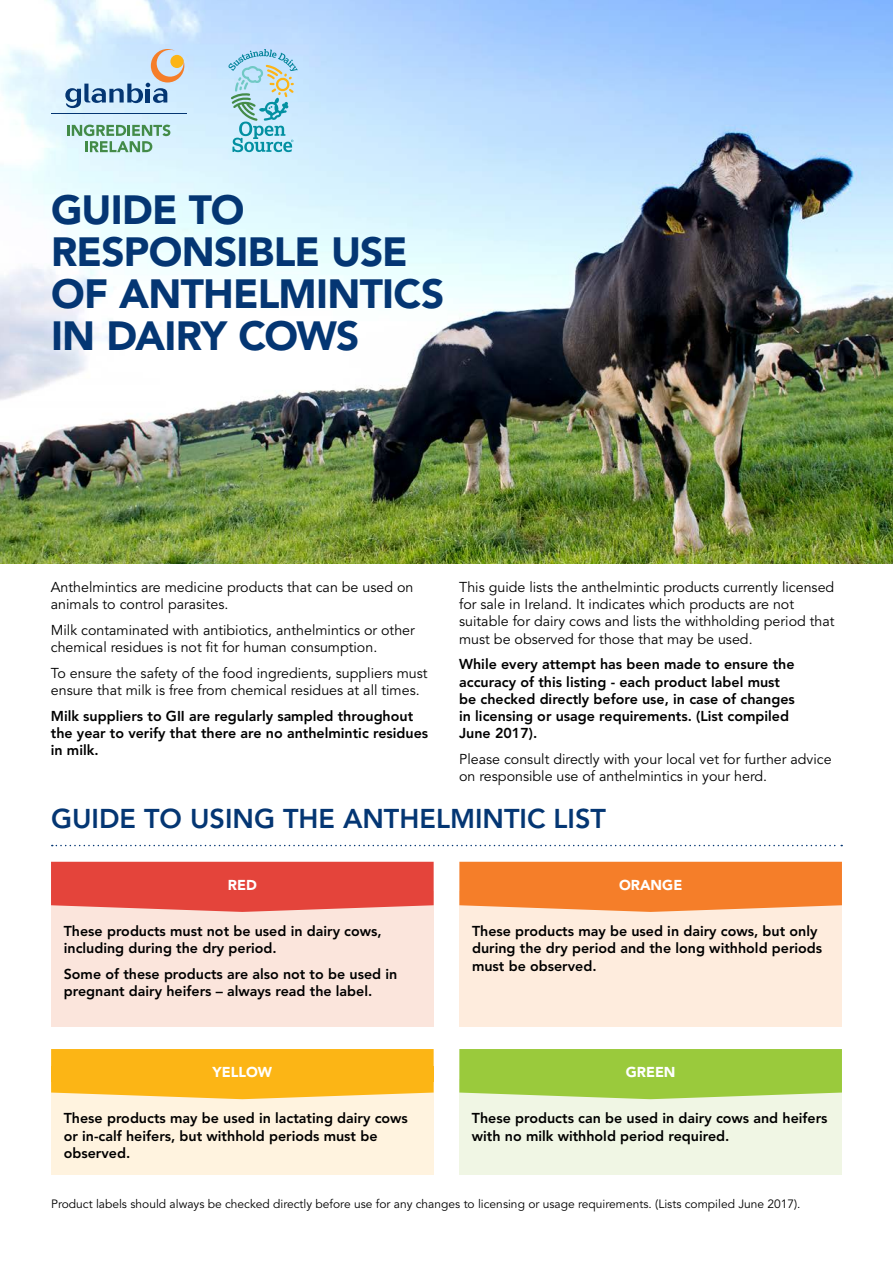
<style>
.page{position:relative;width:893px;height:1263px;background:#fff}
.page>*{position:absolute;margin:0;border:0;box-sizing:border-box;transform-origin:0 0}
.t1{font:900 40.5px/42px "Avenir LT Std";letter-spacing:-.02em;color:#043673}
.t2{font:800 27px "Avenir LT Std";color:#043673}
.Body{font:800 14.25px/17.2px "Avenir LT Std";color:#000}
.Body-2{font:14.25px/17.2px "Avenir LT Std";color:#000}
.t3{font:900 14.25px "Avenir LT Std";color:#fff}
.Table_Body{font:12px "Avenir LT Std";color:#000}
</style>
<div class="page">
<img style="left:0;top:0;width:893px;height:563px">
<svg style="left:52px;top:845px;width:790px;height:1px"></svg>
<div style="left:51px;top:891px;width:383px;height:135px;background:#fbe5dc"></div>
<div style="left:459px;top:891px;width:383px;height:135px;background:#feecdd"></div>
<div style="left:51px;top:1079px;width:383px;height:95px;background:#fff3df"></div>
<div style="left:459px;top:1079px;width:383px;height:95px;background:#f0f6e4"></div>
<svg style="left:51px;top:862px;width:383px;height:50px;background:#e54f46"></svg>
<svg style="left:459px;top:862px;width:383px;height:50px;background:#f58535"></svg>
<svg style="left:51px;top:1049px;width:383px;height:50px;background:#fcba27"></svg>
<div style="left:51px;top:1066px;width:383px;height:16px;background:#fcb515"></div>
<svg style="left:459px;top:1049px;width:383px;height:50px;background:#9fcc46"></svg>
<svg style="left:228px;top:49px;width:70px;height:103px;background:#a7d5e1"></svg>
<svg style="left:67px;top:125px;width:103px;height:27px;background:#a4cdbb"></svg>
<hr style="left:51px;top:114px;width:135px;height:1px;background:#043673">
<svg style="left:65px;top:49px;width:119px;height:59px;background:#b9cfe2"></svg>
<div style="left:170px;top:55px;width:14px;height:13px;background:#fcb515;border-radius:50%"></div>
<p class="t1" style="left:51px;top:189px;width:395px">GUIDE TO<br>RESPONSIBLE USE<br>OF ANTHELMINTICS<br>IN DAIRY COWS</p>
<p class="Body-2" style="left:51px;top:579px;width:364px">Anthelmintics are medicine products that can be used on animals to control parasites.</p>
<p class="Body-2" style="left:51px;top:622px;width:366px">Milk contaminated with antibiotics, anthelmintics or other chemical residues is not fit for human consumption.</p>
<p class="Body-2" style="left:51px;top:665px;width:378px">To ensure the safety of the food ingredients, suppliers must ensure that milk is free from chemical residues at all times.</p>
<p class="Body" style="left:51px;top:707px;width:379px">Milk suppliers to GII are regularly sampled throughout the year to verify that there are no anthelmintic residues in milk.</p>
<p class="Body-2" style="left:459px;top:579px;width:377px">This guide lists the anthelmintic products currently licensed for sale in Ireland. It indicates which products are not suitable for dairy cows and lists the withholding period that must be observed for those that may be used.</p>
<p class="Body" style="left:459px;top:656px;width:337px">While every attempt has been made to ensure the accuracy of this listing - each product label must be checked directly before use, in case of changes in licensing or usage requirements. (List compiled June 2017).</p>
<p class="Body-2" style="left:459px;top:751px;width:374px">Please consult directly with your local vet for further advice on responsible use of anthelmintics in your herd.</p>
<h2 class="t2" style="left:51px;top:802px;width:556px">GUIDE TO USING THE ANTHELMINTIC LIST</h2>
<p class="t3" style="left:228px;top:876px;width:31px">RED</p>
<p class="t3" style="left:619px;top:876px;width:65px">ORANGE</p>
<p class="Body" style="left:64px;top:923px;width:319px">These products must not be used in dairy cows, including during the dry period.</p>
<p class="Body" style="left:64px;top:966px;width:335px">Some of these products are also not to be used in pregnant dairy heifers – always read the label.</p>
<p class="Body" style="left:472px;top:923px;width:352px">These products may be used in dairy cows, but only during the dry period and the long withhold periods must be observed.</p>
<p class="t3" style="left:213px;top:1063px;width:61px">YELLOW</p>
<p class="t3" style="left:626px;top:1063px;width:51px">GREEN</p>
<p class="Body" style="left:64px;top:1110px;width:346px">These products may be used in lactating dairy cows or in-calf heifers, but withhold periods must be observed.</p>
<p class="Body" style="left:472px;top:1110px;width:357px">These products can be used in dairy cows and heifers with no milk withhold period required.</p>
<p class="Table_Body" style="left:51px;top:1197px;width:751px">Product labels should always be checked directly before use for any changes to licensing or usage requirements. (Lists compiled June 2017).</p>
</div>
